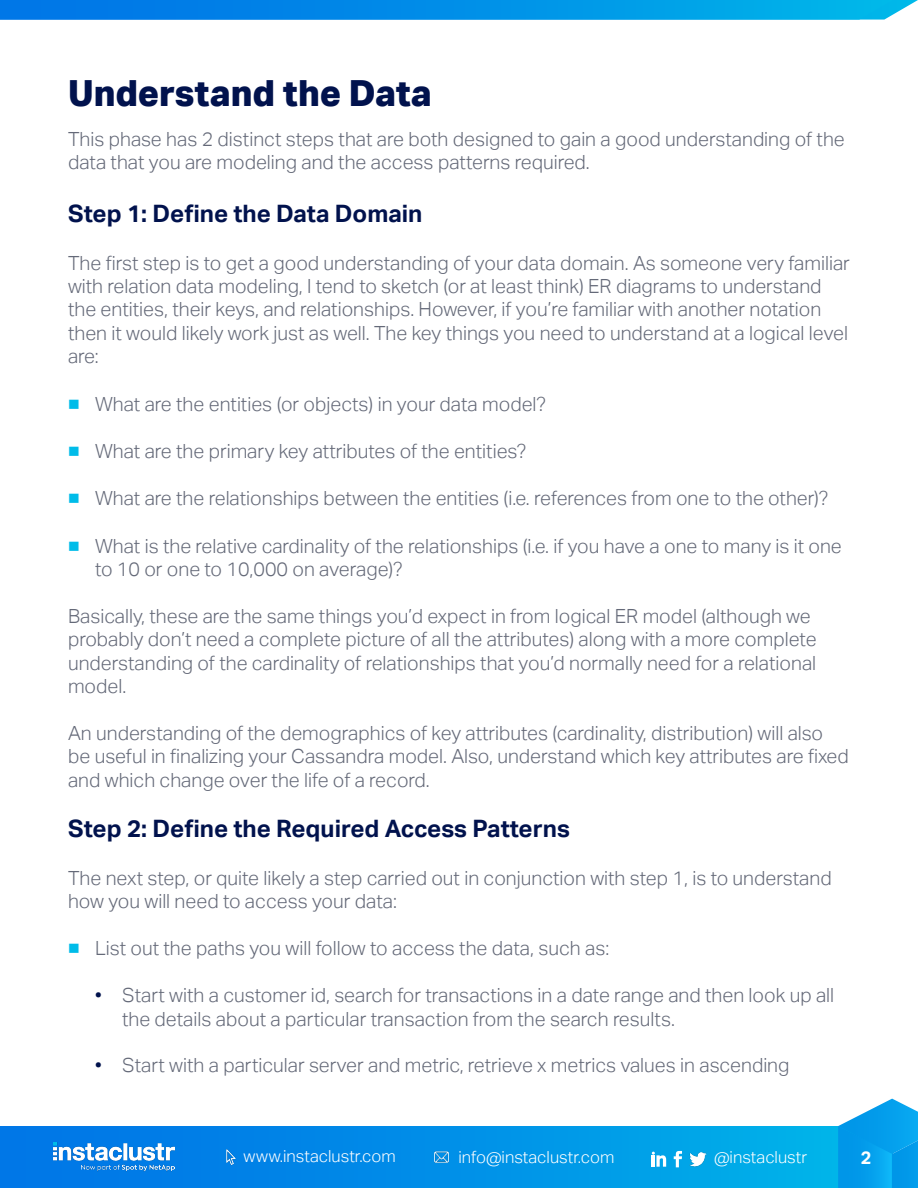
<style>
.page{position:relative;width:918px;height:1188px;background:#fff}
.page>*{position:absolute;margin:0;border:0;box-sizing:border-box;transform-origin:0 0}
.t1{font:800 36px "Aktiv Grotesk";color:#01124d}
.t2{font:700 24px "Aktiv Grotesk";color:#01124d}
.t3{font:300 19.5px/23.4px "Aktiv Grotesk";color:#646978}
.t4{font:700 18px "Aktiv Grotesk";color:#fff}
.t5{font:300 16.65px "Aktiv Grotesk";color:#fff}
.s1{font-weight:400;color:#00bce9}
.s2{color:#01124d}
</style>
<div class="page">
<div style="left:0;top:1127px;width:892px;height:61px;background:linear-gradient(to right,#0070e7,#00b4e9)"></div>
<img style="left:433px;top:1149px;width:17px;height:16px">
<img style="left:223px;top:1149px;width:16px;height:16px">
<img style="left:690px;top:1151px;width:16px;height:16px">
<svg style="left:674px;top:1151px;width:8px;height:16px"></svg>
<svg style="left:652px;top:1152px;width:14px;height:15px"></svg>
<svg style="left:838px;top:1099px;width:80px;height:89px;background:#22a9ee"></svg>
<img style="left:54px;top:1142px;width:120px;height:30px">
<svg style="left:0;top:0;width:918px;height:20px;background:#0794e8"></svg>
<p class="t1" style="left:68px;top:70px;width:365px">Understand the Data</p>
<p class="t3" style="left:68px;top:128px;width:778px">This phase has 2 distinct steps that are both designed to gain a good understanding of the data that you are modeling and the access patterns required.</p>
<p class="t2" style="left:68px;top:200px;width:356px">Step 1: Define the Data Domain</p>
<p class="t3" style="left:68px;top:251px;width:783px">The first step is to get a good understanding of your data domain. As someone very familiar with relation data modeling, I tend to sketch (or at least think) ER diagrams to understand the entities, their keys, and relationships. However, if you’re familiar with another notation then it would likely work just as well. The key things you need to understand at a logical level are:</p>
<p class="t3" style="left:68px;top:392px;width:480px"><span class="s1">■</span> What are the entities (or objects) in your data model?</p>
<p class="t3" style="left:68px;top:440px;width:460px"><span class="s1">■</span> What are the primary key attributes of the entities?</p>
<p class="t3" style="left:68px;top:487px;width:762px"><span class="s1">■</span> What are the relationships between the entities (i.e. references from one to the other)?</p>
<p class="t3" style="left:95px;top:534px;width:748px;text-indent:-27px"><span class="s1">■</span> What is the relative cardinality of the relationships (i.e. if you have a one to many is it one to 10 or one to 10,000 on average)?</p>
<p class="t3" style="left:68px;top:605px;width:750px">Basically, these are the same things you’d expect in from logical ER model (although we probably don’t need a complete picture of all the attributes) along with a more complete understanding of the cardinality of relationships that you’d normally need for a relational model.</p>
<p class="t3" style="left:68px;top:722px;width:782px">An understanding of the demographics of key attributes (cardinality, distribution) will also be useful in finalizing your Cassandra model. Also, understand which key attributes are fixed and which change over the life of a record.</p>
<p class="t2" style="left:68px;top:815px;width:503px">Step 2: Define the Required Access Patterns</p>
<p class="t3" style="left:68px;top:866px;width:765px">The next step, or quite likely a step carried out in conjunction with step 1, is to understand how you will need to access your data:</p>
<p class="t3" style="left:68px;top:937px;width:543px"><span class="s1">■</span> List out the paths you will follow to access the data, such as:</p>
<p class="t3" style="left:122px;top:984px;width:714px;text-indent:-27px"><span class="s2">•</span> Start with a customer id, search for transactions in a date range and then look up all the details about a particular transaction from the search results.</p>
<p class="t3" style="left:95px;top:1054px;width:696px"><span class="s2">•</span> Start with a particular server and metric, retrieve x metrics values in ascending</p>
<p class="t5" style="left:244px;top:1146px;width:154px">www.instaclustr.com</p>
<p class="t5" style="left:459px;top:1147px;width:157px">info@instaclustr.com</p>
<p class="t5" style="left:714px;top:1148px;width:95px">@instaclustr</p>
<p class="t4" style="left:861px;top:1147px;width:12px">2</p>
</div>
